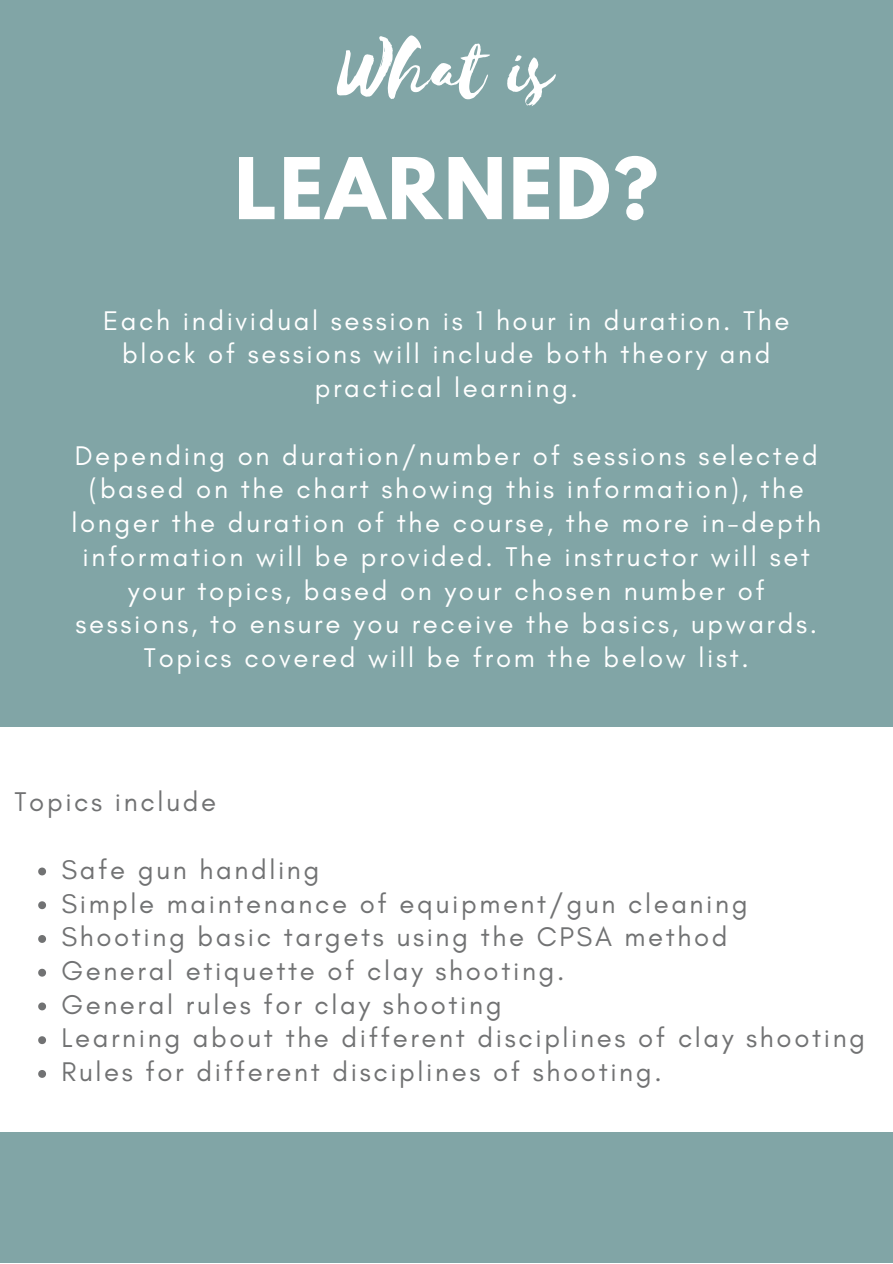
<style>
.page{position:relative;width:893px;height:1264px;background:#fff}
.page>*{position:absolute;margin:0;border:0;box-sizing:border-box;transform-origin:0 0}
.t1{font:88.05px "Selima";color:#fff}
.t2{font:700 75.3px "League Spartan";letter-spacing:.035em;color:#fff}
.t3{font:27.45px/33.8px "Glacial Indifference";letter-spacing:.095em;color:#fff;text-align:center}
.t4{font:27.45px "Glacial Indifference";letter-spacing:.095em;color:#717273}
</style>
<div class="page">
<div style="left:0;top:0;width:892px;height:1262px;background:#81a5a6"></div>
<div style="left:0;top:727px;width:892px;height:404px;background:#fff"></div>
<svg style="left:38px;top:867px;width:8px;height:8px"></svg>
<svg style="left:38px;top:901px;width:8px;height:8px"></svg>
<svg style="left:38px;top:935px;width:8px;height:7px"></svg>
<svg style="left:38px;top:968px;width:8px;height:8px"></svg>
<svg style="left:38px;top:1002px;width:8px;height:8px"></svg>
<svg style="left:38px;top:1036px;width:8px;height:8px"></svg>
<svg style="left:38px;top:1070px;width:8px;height:7px"></svg>
<p class="t1" style="left:339px;top:21px;width:217px">What is</p>
<p class="t2" style="left:234px;top:151px;width:425px">LEARNED?</p>
<p class="t3" style="left:103px;top:303px;width:688px">Each individual session is 1 hour in duration. The block of sessions will include both theory and practical learning.</p>
<p class="t3" style="left:71px;top:438px;width:751px">Depending on duration/number of sessions selected (based on the chart showing this information), the longer the duration of the course, the more in-depth information will be provided. The instructor will set your topics, based on your chosen number of sessions, to ensure you receive the basics, upwards.<br>Topics covered will be from the below list.</p>
<p class="t4" style="left:15px;top:785px;width:203px">Topics include</p>
<p class="t4" style="left:61px;top:852px;width:259px">Safe gun handling</p>
<p class="t4" style="left:61px;top:886px;width:687px">Simple maintenance of equipment/gun cleaning</p>
<p class="t4" style="left:61px;top:920px;width:667px">Shooting basic targets using the CPSA method</p>
<p class="t4" style="left:61px;top:953px;width:504px">General etiquette of clay shooting.</p>
<p class="t4" style="left:61px;top:987px;width:442px">General rules for clay shooting</p>
<p class="t4" style="left:61px;top:1021px;width:805px">Learning about the different disciplines of clay shooting</p>
<p class="t4" style="left:61px;top:1055px;width:602px">Rules for different disciplines of shooting.</p>
</div>
